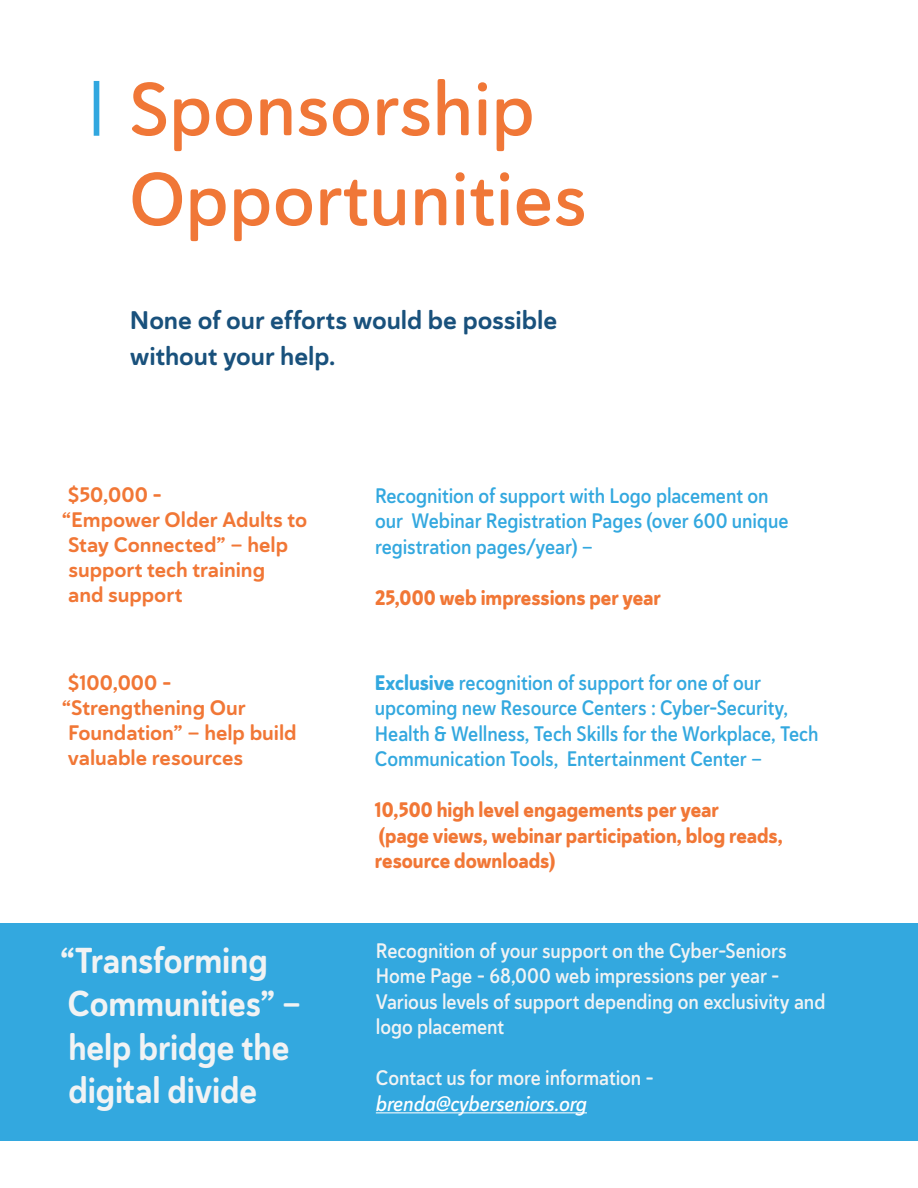
<style>
.page{position:relative;width:918px;height:1188px;background:#fff}
.page>*{position:absolute;margin:0;border:0;box-sizing:border-box;transform-origin:0 0}
.t1{font:75px/90px "Haboro Soft Nor Dem";color:#f07737}
.t2{font:36px/43.2px "Haboro Soft Con Bol";letter-spacing:-.005em;color:#f1f3f4}
.t3{font:25.5px/36px "Haboro Soft Nor Bol";letter-spacing:-.005em;color:#19517c}
.t4{font:21px/25.5px "Haboro Soft Con Dem";letter-spacing:-.005em;color:#33a8df}
.t5{font:21px/25.5px "Haboro Soft Con Dem";letter-spacing:-.005em;color:#f1f3f4}
.t6{font:21px "Haboro Soft Nor Bol";letter-spacing:-.005em;color:#f17736}
.t7{font:21px/25.5px "Haboro Soft Con Ex B";color:#f17736}
.t8{font:21px "Haboro Soft Con Dem It";color:#fff}
.s1{font-family:"Haboro Soft Con Ex B"}
</style>
<div class="page">
<div style="left:0;top:923px;width:918px;height:217px;background:#33a8df"></div>
<hr style="left:376px;top:1112px;width:211px;height:1px;background:#fff">
<div style="left:94px;top:81px;width:5px;height:55px;background:#31a7df"></div>
<h1 class="t1" style="left:129px;top:64px;width:459px">Sponsorship<br>Opportunities</h1>
<p class="t3" style="left:130px;top:302px;width:429px">None of our efforts would be possible without your help.</p>
<p class="t6" style="left:68px;top:480px;width:96px">$50,000 -</p>
<p class="t6" style="left:62px;top:506px;width:247px">“Empower Older Adults to</p>
<p class="t6" style="left:68px;top:531px;width:222px">Stay Connected” — help</p>
<p class="t6" style="left:69px;top:556px;width:198px">support tech training</p>
<p class="t6" style="left:68px;top:581px;width:116px">and support</p>
<p class="t6" style="left:68px;top:669px;width:105px">$100,000 -</p>
<p class="t6" style="left:62px;top:694px;width:185px">“Strengthening Our</p>
<p class="t6" style="left:68px;top:719px;width:230px">Foundation” — help build</p>
<p class="t6" style="left:68px;top:744px;width:177px">valuable resources</p>
<p class="t4" style="left:375px;top:482px;width:415px">Recognition of support with Logo placement on our Webinar Registration Pages (over 600 unique registration pages/year) —</p>
<p class="t7" style="left:375px;top:585px;width:287px">25,000 web impressions per year</p>
<p class="t4" style="left:375px;top:670px;width:445px"><span class="s1">Exclusive</span> recognition of support for one of our upcoming new Resource Centers : Cyber-Security, Health &amp; Wellness, Tech Skills for the Workplace, Tech Communication Tools, Entertainment Center —</p>
<p class="t7" style="left:375px;top:797px;width:409px">10,500 high level engagements per year<br>(page views, webinar participation, blog reads, resource downloads)</p>
<h2 class="t2" style="left:60px;top:939px;width:243px">“Transforming<br>Communities” — help bridge the digital divide</h2>
<p class="t5" style="left:376px;top:938px;width:451px">Recognition of your support on the Cyber-Seniors Home Page – 68,000 web impressions per year – Various levels of support depending on exclusivity and logo placement</p>
<p class="t5" style="left:376px;top:1065px;width:280px">Contact us for more information -</p>
<p class="t8" style="left:376px;top:1090px;width:213px">brenda@cyberseniors.org</p>
</div>
